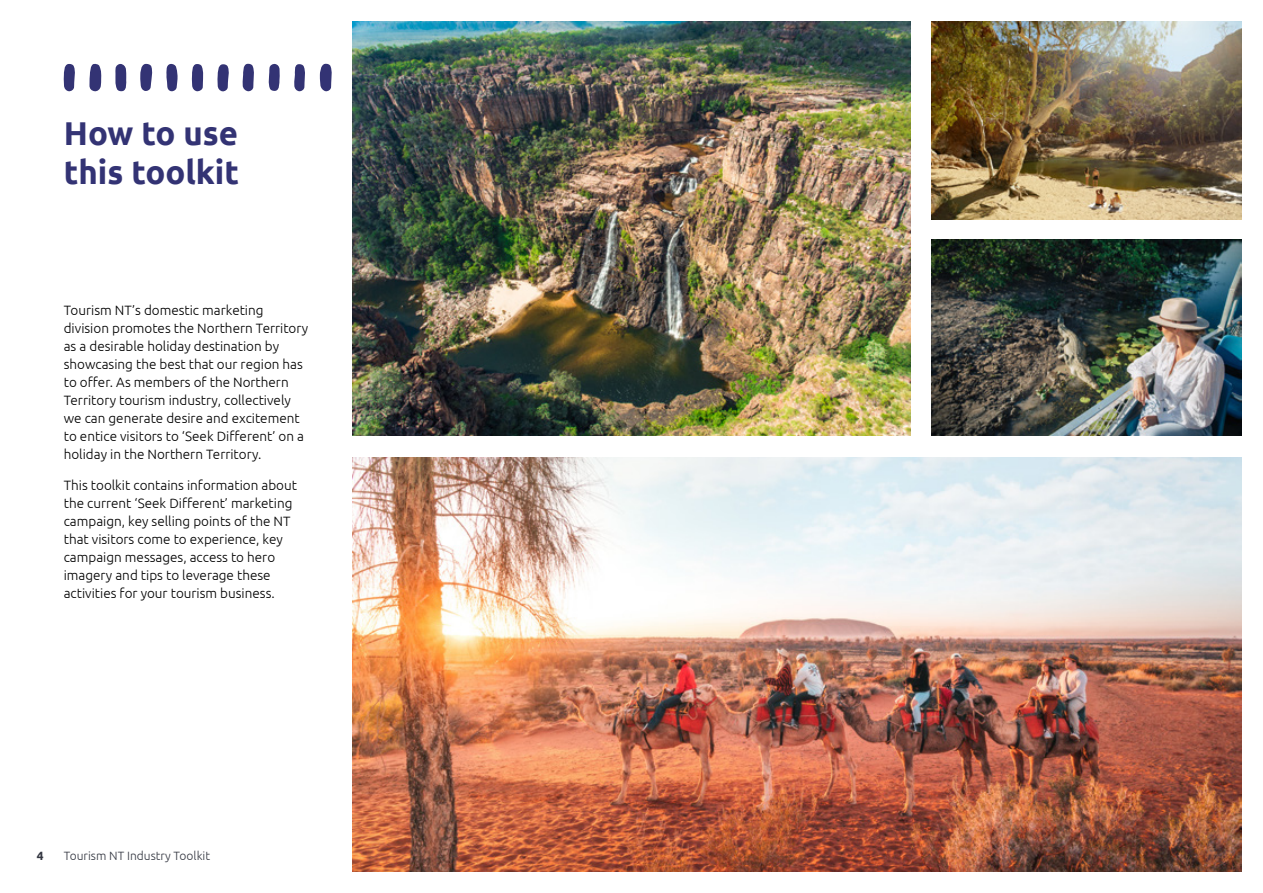
<style>
.page{position:relative;width:1263px;height:893px;background:#fff}
.page>*{position:absolute;margin:0;border:0;box-sizing:border-box;transform-origin:0 0}
.t1{font:700 33px/39.6px "Ubuntu";color:#333374}
.t2{font:300 13.5px/18px "Ubuntu";color:#000}
.t3{font:300 12px "Ubuntu";color:#343741}
.t4{font:700 12px "Ubuntu";color:#343741}
</style>
<div class="page">
<svg style="left:89px;top:64px;width:13px;height:27px"></svg>
<svg style="left:64px;top:64px;width:11px;height:27px"></svg>
<svg style="left:166px;top:64px;width:12px;height:27px"></svg>
<svg style="left:140px;top:64px;width:13px;height:27px"></svg>
<svg style="left:115px;top:64px;width:12px;height:27px"></svg>
<svg style="left:294px;top:64px;width:11px;height:27px"></svg>
<svg style="left:242px;top:64px;width:12px;height:27px"></svg>
<svg style="left:217px;top:64px;width:12px;height:27px"></svg>
<svg style="left:192px;top:64px;width:12px;height:27px"></svg>
<svg style="left:268px;top:64px;width:12px;height:27px"></svg>
<svg style="left:320px;top:64px;width:12px;height:27px"></svg>
<img style="left:353px;top:21px;width:557px;height:415px">
<img style="left:931px;top:21px;width:311px;height:198px">
<img style="left:353px;top:457px;width:889px;height:415px">
<img style="left:931px;top:239px;width:311px;height:196px">
<h1 class="t1" style="left:64px;top:113px;width:177px">How to use this toolkit</h1>
<p class="t2" style="left:64px;top:301px;width:246px">Tourism NT’s domestic marketing division promotes the Northern Territory as a desirable holiday destination by showcasing the best that our region has to offer. As members of the Northern Territory tourism industry, collectively we can generate desire and excitement to entice visitors to ‘Seek Different’ on a holiday in the Northern Territory.</p>
<p class="t2" style="left:64px;top:476px;width:235px">This toolkit contains information about the current ‘Seek Different’ marketing campaign, key selling points of the NT that visitors come to experience, key campaign messages, access to hero imagery and tips to leverage these activities for your tourism business.</p>
<p class="t4" style="left:37px;top:848px;width:8px">4</p>
<p class="t3" style="left:64px;top:848px;width:148px">Tourism NT Industry Toolkit</p>
</div>
